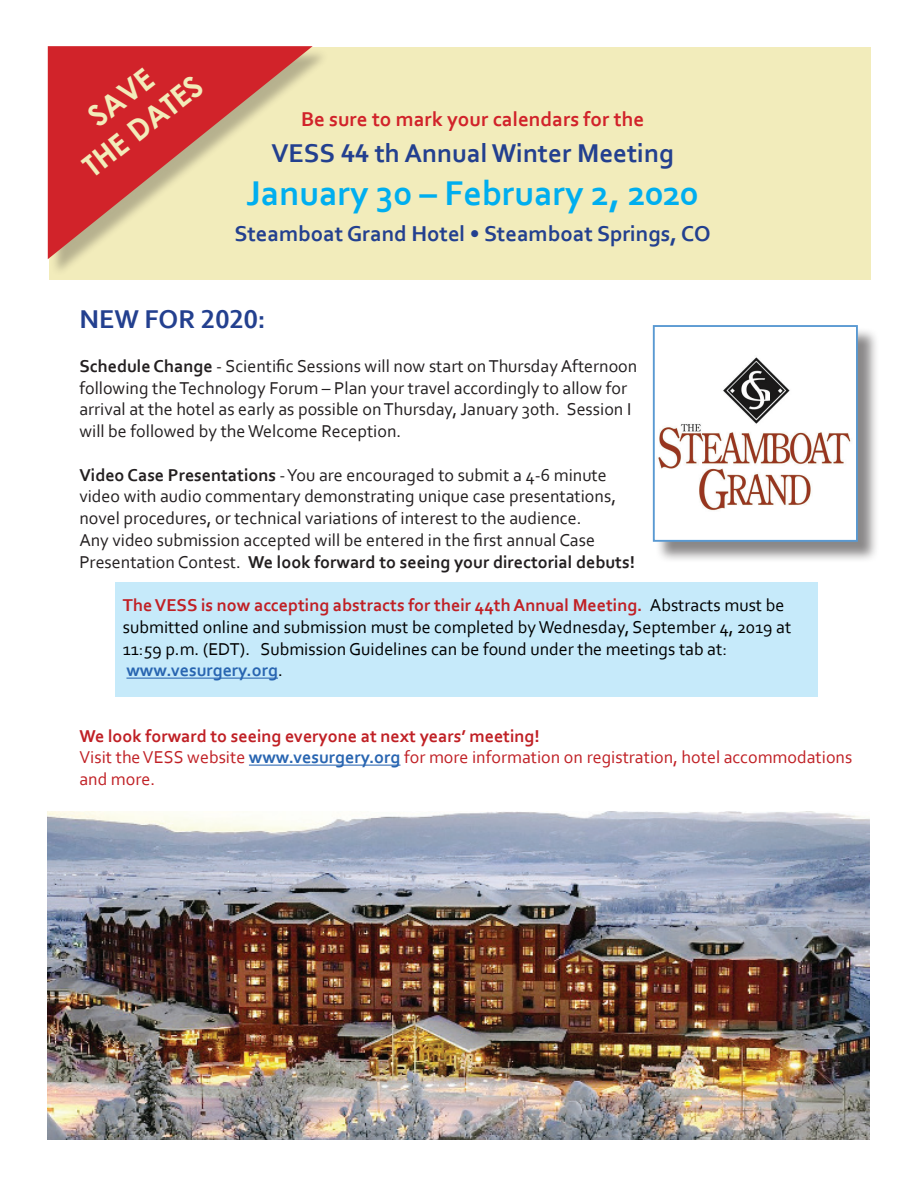
<style>
.page{position:relative;width:918px;height:1188px;background:#fff}
.page>*{position:absolute;margin:0;border:0;box-sizing:border-box;transform-origin:0 0}
.t1{font:700 36px "Corbel";color:#00aeef}
.t2{font:700 29.7px/35.7px "Century Gothic";color:#f2ecba;text-align:center}
.t3{font:700 27px "Corbel";color:#23408f}
.t4{font:700 22.5px "Corbel";color:#23408f}
.t5{font:700 21px "Corbel";color:#d1232a}
.t6{font:18px/21.8px "Corbel";color:#231f20}
.t7{font:18px/21.8px "Corbel";color:#000}
.t8{font:18px/21.8px "Corbel";color:#c02025}
.s1{font-weight:700}
.s2{font-weight:700;color:#c02025}
.s3{font-weight:700;color:#2865b1}
</style>
<div class="page">
<div style="left:115px;top:582px;width:702px;height:115px;background:#c6eafa"></div>
<div style="left:49px;top:47px;width:822px;height:233px;background:#f2ecbb"></div>
<svg style="left:48px;top:46px;width:265px;height:213px"></svg>
<hr style="left:126px;top:678px;width:152px;height:1px;background:#2865b1">
<hr style="left:249px;top:765px;width:152px;height:1px;background:#2865b1">
<img style="left:48px;top:811px;width:822px;height:329px">
<div style="left:655px;top:327px;width:224px;height:236px;background:#231f20;opacity:.53"></div>
<div style="left:654px;top:326px;width:203px;height:215px;background:#fff"></div>
<img style="left:658px;top:357px;width:193px;height:154px">
<div style="left:653px;top:325px;width:205px;height:217px;border:2px solid #5999d2"></div>
<h2 class="t2" style="left:53px;top:127px;width:144px;rotate:-38deg">SAVE<br>THE DATES</h2>
<p class="t5" style="left:301px;top:106px;width:345px">Be sure to mark your calendars for the</p>
<h3 class="t3" style="left:271px;top:137px;width:404px">VESS 44 th Annual Winter Meeting</h3>
<h1 class="t1" style="left:246px;top:171px;width:454px">January 30 – February 2, 2020</h1>
<p class="t4" style="left:234px;top:220px;width:478px">Steamboat Grand Hotel • Steamboat Springs, CO</p>
<h3 class="t3" style="left:79px;top:303px;width:188px">NEW FOR 2020:</h3>
<p class="t6" style="left:79px;top:355px;width:560px"><span class="s1">Schedule Change</span> - Scientific Sessions will now start on Thursday Afternoon following the Technology Forum – Plan your travel accordingly to allow for arrival at the hotel as early as possible on Thursday, January 30th. Session I will be followed by the Welcome Reception.</p>
<p class="t6" style="left:79px;top:463px;width:557px"><span class="s1">Video Case Presentations</span> - You are encouraged to submit a 4-6 minute video with audio commentary demonstrating unique case presentations, novel procedures, or technical variations of interest to the audience.<br>Any video submission accepted will be entered in the first annual Case Presentation Contest. <span class="s1">We look forward to seeing your directorial debuts!</span></p>
<p class="t7" style="left:123px;top:594px;width:670px"><span class="s2">The VESS is now accepting abstracts for their 44th Annual Meeting.</span> Abstracts must be submitted online and submission must be completed by Wednesday, September 4, 2019 at 11:59 p.m. (EDT). Submission Guidelines can be found under the meetings tab at: <span class="s3">www.vesurgery.org</span>.</p>
<p class="t8" style="left:79px;top:724px;width:775px"><span class="s1">We look forward to seeing everyone at next years’ meeting!<br></span>Visit the VESS website <span class="s3">www.vesurgery.org</span> for more information on registration, hotel accommodations and more.</p>
</div>
